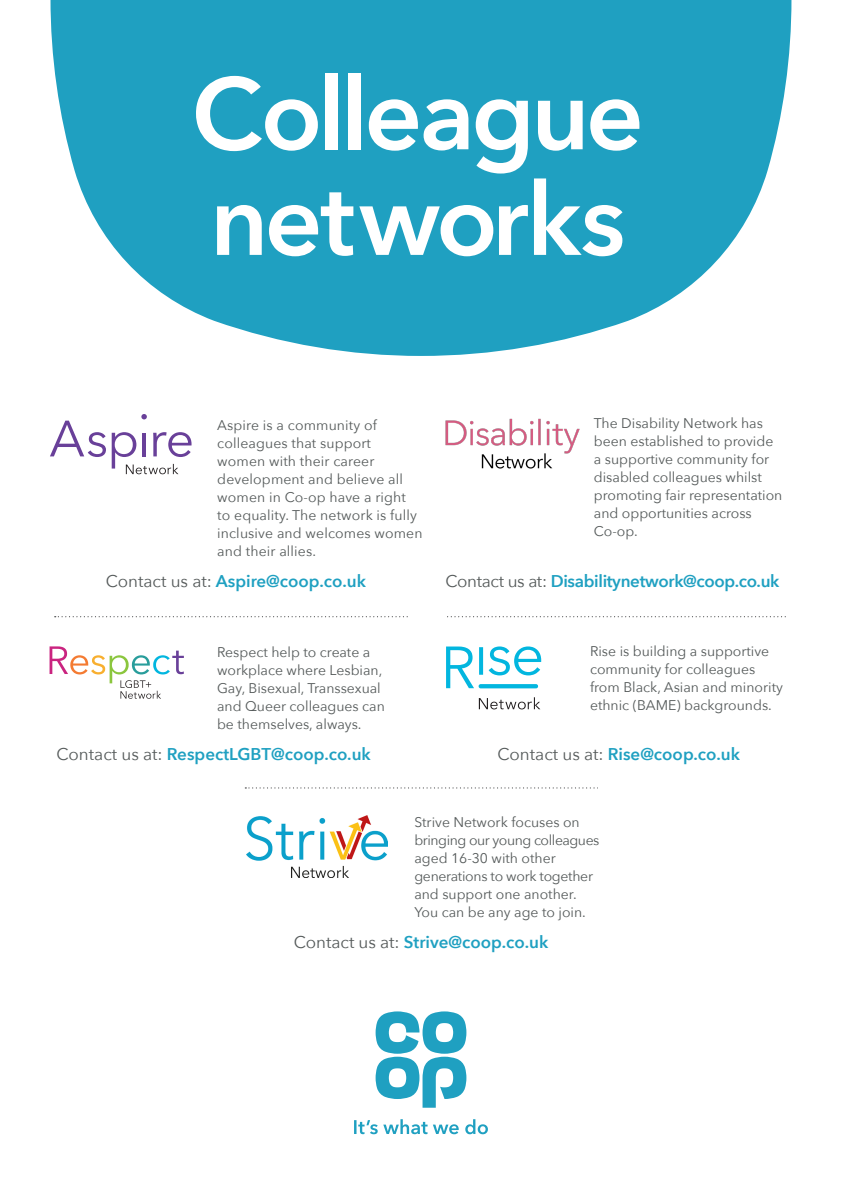
<style>
.page{position:relative;width:842px;height:1191px;background:#fff}
.page>*{position:absolute;margin:0;border:0;box-sizing:border-box;transform-origin:0 0}
.t1{font:600 101px/105.6px "Avenir Next";letter-spacing:-.04em;color:#fff}
.t2{font:600 17px "Avenir Next";color:#1fa0c1}
.t3{font:600 17px "Avenir Next";letter-spacing:-.02em;color:#1fa0c1}
.t4{font:14px/18px "Avenir Next";color:#545959}
.s1{font-weight:400;color:#545959}
</style>
<div class="page">
<img style="left:246px;top:816px;width:142px;height:61px">
<svg style="left:376px;top:1011px;width:90px;height:96px"></svg>
<svg style="left:354px;top:1119px;width:134px;height:15px"></svg>
<svg style="left:51px;top:0;width:740px;height:356px;fill:#1fa0c1"></svg>
<img style="left:445px;top:418px;width:135px;height:51px">
<svg style="left:50px;top:646px;width:134px;height:53px"></svg>
<svg style="left:479px;top:697px;width:61px;height:12px"></svg>
<svg style="left:446px;top:646px;width:95px;height:42px"></svg>
<svg style="left:55px;top:616px;width:353px;height:1px"></svg>
<svg style="left:245px;top:787px;width:350px;height:1px"></svg>
<svg style="left:50px;top:420px;width:56px;height:37px"></svg>
<svg style="left:141px;top:414px;width:6px;height:5px"></svg>
<svg style="left:112px;top:432px;width:80px;height:42px"></svg>
<svg style="left:447px;top:616px;width:338px;height:1px"></svg>
<p class="t1" style="left:192px;top:59px;width:454px">Colleague networks</p>
<p class="t4" style="left:217px;top:416px;width:207px">Aspire is a community of colleagues that support<br>women with their career development and believe all women in Co-op have a right<br>to equality. The network is fully inclusive and welcomes women and their allies.</p>
<p class="t2" style="left:106px;top:567px;width:262px"><span class="s1">Contact us at:</span> Aspire@coop.co.uk</p>
<p class="t4" style="left:217px;top:642px;width:169px">Respect help to create a workplace where Lesbian,<br>Gay, Bisexual, Transsexual and Queer colleagues can be themselves, always.</p>
<p class="t2" style="left:57px;top:739px;width:316px"><span class="s1">Contact us at:</span> RespectLGBT@coop.co.uk</p>
<p class="t4" style="left:594px;top:414px;width:190px">The Disability Network has been established to provide a supportive community for disabled colleagues whilst promoting fair representation and opportunities across<br>Co-op.</p>
<p class="t3" style="left:446px;top:567px;width:335px"><span class="s1">Contact us at:</span> Disabilitynetwork@coop.co.uk</p>
<p class="t4" style="left:590px;top:641px;width:194px">Rise is building a supportive community for colleagues from Black, Asian and minority ethnic (BAME) backgrounds.</p>
<p class="t2" style="left:498px;top:739px;width:244px"><span class="s1">Contact us at:</span> Rise@coop.co.uk</p>
<p class="t4" style="left:414px;top:812px;width:187px">Strive Network focuses on bringing our young colleagues aged 16-30 with other generations to work together and support one another.<br>You can be any age to join.</p>
<p class="t2" style="left:294px;top:927px;width:256px"><span class="s1">Contact us at:</span> Strive@coop.co.uk</p>
</div>
